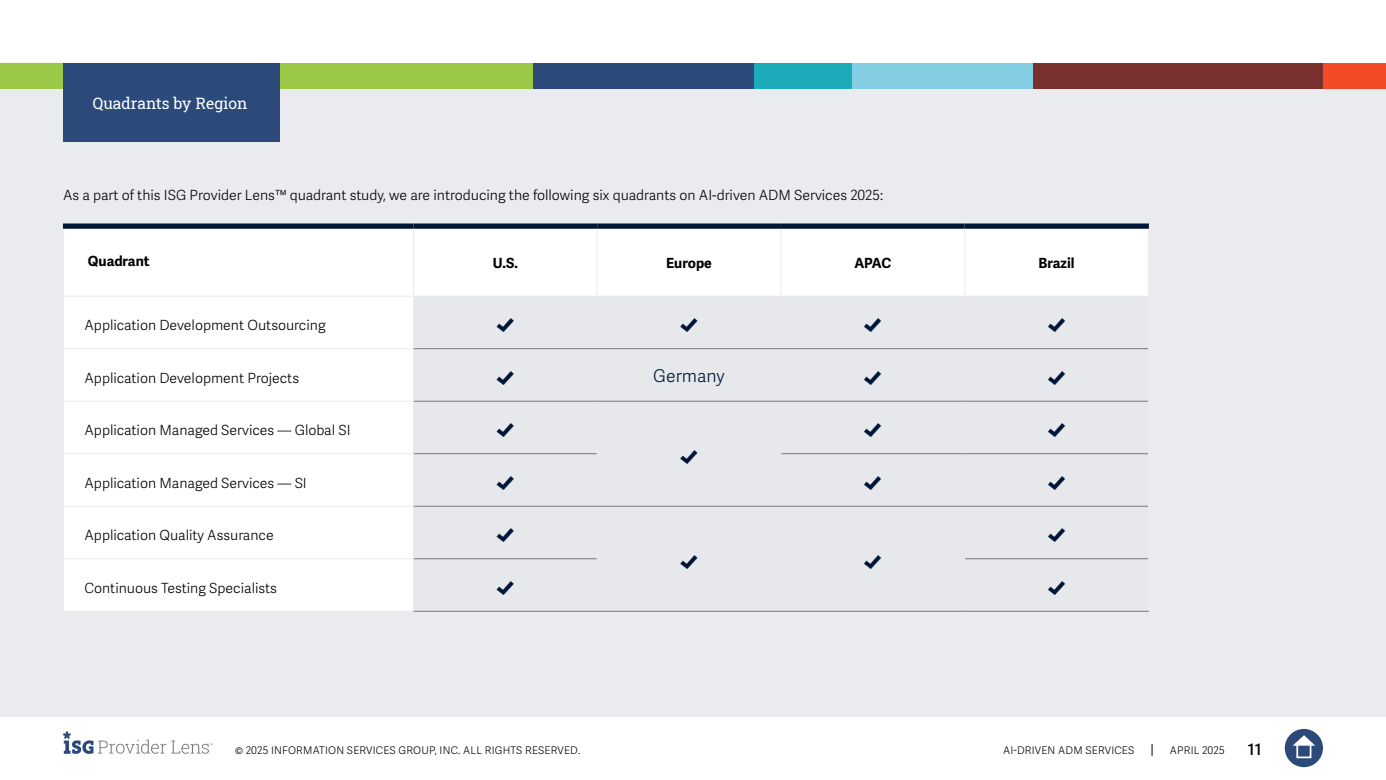
<style>
.page{position:relative;width:1386px;height:780px;background:#fff}
.page>*{position:absolute;margin:0;border:0;box-sizing:border-box;transform-origin:0 0}
.t1{font:300 26.25px "Adelle Sans";color:#001638}
.t2{font:300 17.5px "Adelle Sans";color:#001638}
.t3{font:15.75px "Roboto Slab ISG P Regular";color:#fff}
.t4{font:600 15.75px "Adelle Sans";color:#000}
.t5{font:300 14px "Adelle Sans";color:#000}
.t6{font:700 14px "Adelle Sans";color:#000}
.t7{font:300 10.5px "Adelle Sans";letter-spacing:.02em;color:#000}
</style>
<div class="page">
<svg style="left:63px;top:731px;width:150px;height:23px"></svg>
<svg style="left:1152px;top:744px;width:1px;height:12px"></svg>
<div style="left:1285px;top:729px;width:38px;height:38px;background:#2b4a79;border-radius:50%"></div>
<svg style="left:1293px;top:735px;width:22px;height:10px"></svg>
<div style="left:1296px;top:743px;width:15px;height:15px;border:2px solid #fff"></div>
<div style="left:0;top:63px;width:1386px;height:654px;background:#e9ebee"></div>
<div style="left:0;top:63px;width:533px;height:25px;background:#9bc947"></div>
<div style="left:533px;top:63px;width:223px;height:25px;background:#2b4a79"></div>
<div style="left:850px;top:63px;width:184px;height:25px;background:#84cee3"></div>
<div style="left:1323px;top:63px;width:63px;height:25px;background:#f54a26"></div>
<div style="left:1033px;top:63px;width:290px;height:25px;background:#7a302e"></div>
<div style="left:754px;top:63px;width:98px;height:25px;background:#1cabb9"></div>
<div style="left:63px;top:63px;width:217px;height:79px;background:#2b4a79"></div>
<div style="left:64px;top:229px;width:1084px;height:67px;background:#fff"></div>
<div style="left:64px;top:297px;width:349px;height:314px;background:#fff"></div>
<svg style="left:414px;top:349px;width:734px;height:262px"></svg>
<hr style="left:597px;top:349px;width:1px;height:52px;background:#e9ebee">
<hr style="left:597px;top:401px;width:1px;height:53px;background:#e9ebee">
<hr style="left:597px;top:454px;width:1px;height:52px;background:#e9ebee">
<hr style="left:597px;top:506px;width:1px;height:53px;background:#e9ebee">
<hr style="left:597px;top:559px;width:1px;height:52px;background:#e9ebee">
<hr style="left:780px;top:349px;width:1px;height:52px;background:#e9ebee">
<hr style="left:780px;top:401px;width:1px;height:53px;background:#e9ebee">
<hr style="left:780px;top:454px;width:1px;height:52px;background:#e9ebee">
<hr style="left:780px;top:506px;width:1px;height:53px;background:#e9ebee">
<hr style="left:780px;top:559px;width:1px;height:52px;background:#e9ebee">
<hr style="left:63px;top:348px;width:350px;height:1px;background:#e9ebee">
<hr style="left:63px;top:401px;width:350px;height:1px;background:#e9ebee">
<hr style="left:964px;top:349px;width:1px;height:52px;background:#e9ebee">
<hr style="left:964px;top:401px;width:1px;height:52px;background:#e9ebee">
<hr style="left:964px;top:454px;width:1px;height:52px;background:#e9ebee">
<hr style="left:964px;top:506px;width:1px;height:53px;background:#e9ebee">
<hr style="left:964px;top:559px;width:1px;height:52px;background:#e9ebee">
<hr style="left:63px;top:453px;width:350px;height:1px;background:#e9ebee">
<hr style="left:63px;top:506px;width:350px;height:1px;background:#e9ebee">
<hr style="left:63px;top:558px;width:350px;height:1px;background:#e9ebee">
<hr style="left:780px;top:229px;width:1px;height:67px;background:#e9ebee">
<hr style="left:413px;top:229px;width:1px;height:67px;background:#e9ebee">
<hr style="left:597px;top:229px;width:1px;height:67px;background:#e9ebee">
<hr style="left:964px;top:229px;width:1px;height:67px;background:#e9ebee">
<hr style="left:414px;top:348px;width:183px;height:1px;background:#75787b">
<hr style="left:597px;top:348px;width:184px;height:1px;background:#75787b">
<hr style="left:781px;top:348px;width:184px;height:1px;background:#75787b">
<hr style="left:965px;top:348px;width:183px;height:1px;background:#75787b">
<hr style="left:414px;top:401px;width:183px;height:1px;background:#75787b">
<hr style="left:597px;top:401px;width:184px;height:1px;background:#75787b">
<hr style="left:781px;top:401px;width:184px;height:1px;background:#75787b">
<hr style="left:965px;top:401px;width:183px;height:1px;background:#75787b">
<hr style="left:414px;top:453px;width:183px;height:1px;background:#75787b">
<hr style="left:781px;top:453px;width:184px;height:1px;background:#75787b">
<hr style="left:965px;top:453px;width:183px;height:1px;background:#75787b">
<hr style="left:414px;top:506px;width:183px;height:1px;background:#75787b">
<hr style="left:597px;top:506px;width:184px;height:1px;background:#75787b">
<hr style="left:781px;top:506px;width:184px;height:1px;background:#75787b">
<hr style="left:965px;top:506px;width:183px;height:1px;background:#75787b">
<hr style="left:414px;top:558px;width:183px;height:1px;background:#75787b">
<hr style="left:965px;top:558px;width:183px;height:1px;background:#75787b">
<hr style="left:413px;top:611px;width:184px;height:1px;background:#75787b">
<hr style="left:597px;top:611px;width:184px;height:1px;background:#75787b">
<hr style="left:781px;top:611px;width:184px;height:1px;background:#75787b">
<hr style="left:965px;top:611px;width:184px;height:1px;background:#75787b">
<div style="left:63px;top:223px;width:350px;height:6px;background:#001638"></div>
<div style="left:413px;top:223px;width:184px;height:6px;background:#001638"></div>
<div style="left:597px;top:223px;width:184px;height:6px;background:#001638"></div>
<div style="left:781px;top:223px;width:184px;height:6px;background:#001638"></div>
<div style="left:965px;top:223px;width:184px;height:6px;background:#001638"></div>
<p class="t3" style="left:93px;top:92px;width:156px">Quadrants by Region</p>
<p class="t5" style="left:63px;top:186px;width:822px">As a part of this ISG Provider Lens™ quadrant study, we are introducing the following six quadrants on AI-driven ADM Services 2025:</p>
<p class="t6" style="left:88px;top:253px;width:63px">Quadrant</p>
<p class="t6" style="left:493px;top:254px;width:27px">U.S.</p>
<p class="t6" style="left:666px;top:254px;width:47px">Europe</p>
<p class="t6" style="left:854px;top:254px;width:38px">APAC</p>
<p class="t6" style="left:1039px;top:254px;width:38px">Brazil</p>
<p class="t5" style="left:84px;top:317px;width:243px">Application Development Outsourcing</p>
<h1 class="t1" style="left:495px;top:307px;width:21px">f</h1>
<h1 class="t1" style="left:679px;top:307px;width:21px">f</h1>
<h1 class="t1" style="left:863px;top:307px;width:21px">f</h1>
<h1 class="t1" style="left:1047px;top:307px;width:21px">f</h1>
<p class="t5" style="left:84px;top:369px;width:216px">Application Development Projects</p>
<h1 class="t1" style="left:495px;top:360px;width:21px">f</h1>
<p class="t2" style="left:653px;top:365px;width:73px">Germany</p>
<h1 class="t1" style="left:863px;top:360px;width:21px">f</h1>
<h1 class="t1" style="left:1047px;top:360px;width:21px">f</h1>
<p class="t5" style="left:84px;top:422px;width:268px">Application Managed Services — Global SI</p>
<h1 class="t1" style="left:495px;top:413px;width:21px">f</h1>
<h1 class="t1" style="left:679px;top:439px;width:21px">f</h1>
<h1 class="t1" style="left:863px;top:413px;width:21px">f</h1>
<h1 class="t1" style="left:1047px;top:413px;width:21px">f</h1>
<p class="t5" style="left:84px;top:474px;width:224px">Application Managed Services — SI</p>
<h1 class="t1" style="left:495px;top:465px;width:21px">f</h1>
<h1 class="t1" style="left:863px;top:465px;width:21px">f</h1>
<h1 class="t1" style="left:1047px;top:465px;width:21px">f</h1>
<p class="t5" style="left:84px;top:527px;width:191px">Application Quality Assurance</p>
<h1 class="t1" style="left:495px;top:518px;width:21px">f</h1>
<h1 class="t1" style="left:679px;top:544px;width:21px">f</h1>
<h1 class="t1" style="left:863px;top:544px;width:21px">f</h1>
<h1 class="t1" style="left:1047px;top:518px;width:21px">f</h1>
<p class="t5" style="left:84px;top:579px;width:194px">Continuous Testing Specialists</p>
<h1 class="t1" style="left:495px;top:570px;width:21px">f</h1>
<h1 class="t1" style="left:1047px;top:570px;width:21px">f</h1>
<p class="t7" style="left:235px;top:744px;width:347px">© 2025 INFORMATION SERVICES GROUP, INC. ALL RIGHTS RESERVED.</p>
<p class="t7" style="left:1003px;top:744px;width:133px">AI-DRIVEN ADM SERVICES</p>
<p class="t7" style="left:1170px;top:744px;width:56px">APRIL 2025</p>
<p class="t4" style="left:1248px;top:740px;width:15px">11</p>
</div>
